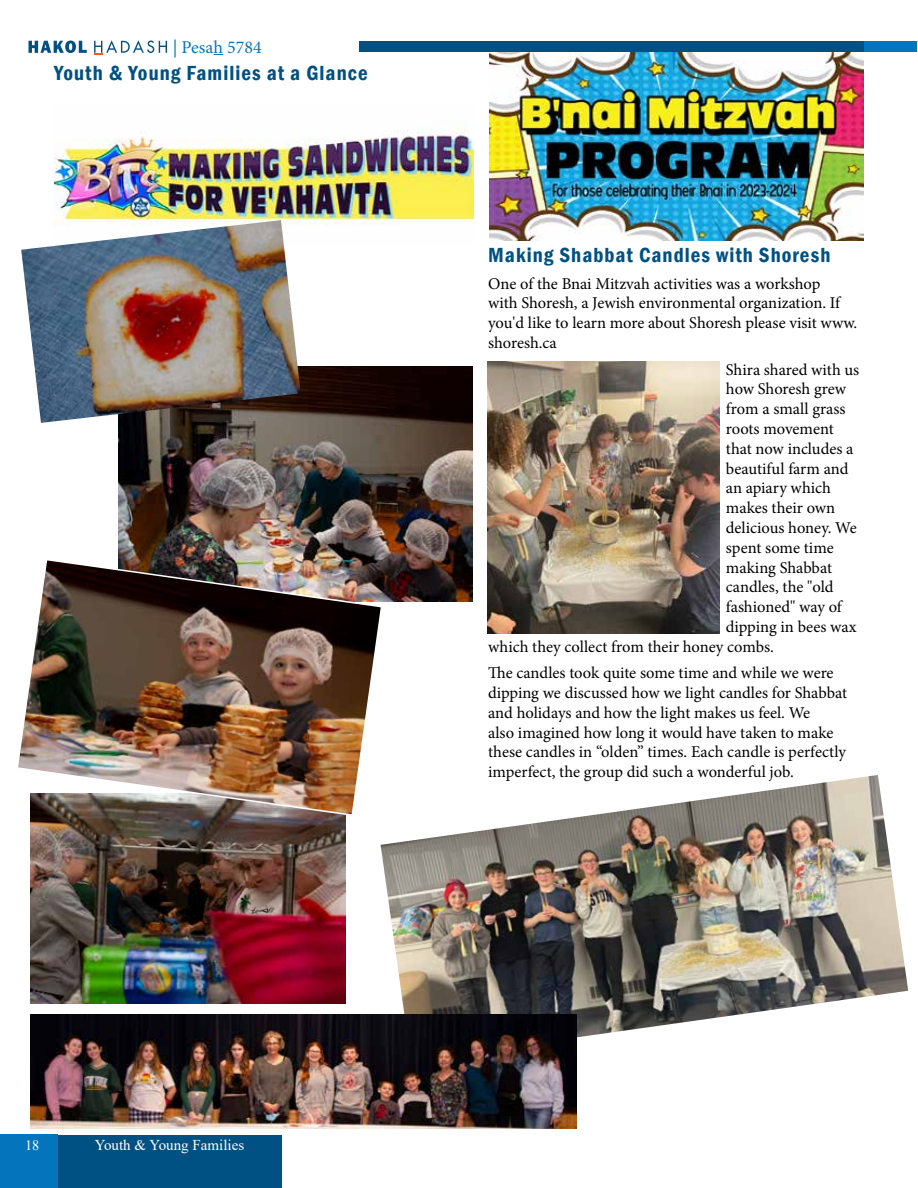
<style>
.page{position:relative;width:918px;height:1188px;background:#fff}
.page>*{position:absolute;margin:0;border:0;box-sizing:border-box;transform-origin:0 0}
.t1{font:600 condensed 21px "Franklin Gothic";letter-spacing:.05em;color:#005183}
.t2{font:18px "Minion Pro";color:#0475bc}
.t3{font:16.5px/19.8px "Minion Pro";letter-spacing:-.005em;color:#000}
.t4{font:15px "Times New Roman";color:#fff}
.t5{font:14.25px "Times New Roman";color:#fff}
</style>
<div class="page">
<div style="left:0;top:1135px;width:58px;height:53px;background:#0475bc"></div>
<div style="left:58px;top:1135px;width:223px;height:53px;background:#005183"></div>
<svg style="left:28px;top:41px;width:59px;height:12px"></svg>
<svg style="left:94px;top:40px;width:73px;height:14px"></svg>
<div style="left:359px;top:41px;width:545px;height:11px;background:#035083"></div>
<div style="left:865px;top:41px;width:52px;height:11px;background:#0475bc"></div>
<img style="left:30px;top:817px;width:315px;height:187px">
<img style="left:489px;top:53px;width:375px;height:187px">
<img style="left:381px;top:775px;width:527px;height:263px">
<img style="left:487px;top:362px;width:232px;height:272px">
<img style="left:54px;top:130px;width:420px;height:95px">
<img style="left:119px;top:366px;width:353px;height:236px">
<img style="left:18px;top:558px;width:365px;height:259px">
<img style="left:21px;top:220px;width:280px;height:203px">
<img style="left:30px;top:1014px;width:547px;height:114px">
<p class="t2" style="left:173px;top:35px;width:90px">| Pesah 5784</p>
<p class="t1" style="left:54px;top:58px;width:315px">Youth &amp; Young Families at a Glance</p>
<p class="t1" style="left:488px;top:241px;width:344px">Making Shabbat Candles with Shoresh</p>
<p class="t3" style="left:488px;top:273px;width:371px">One of the Bnai Mitzvah activities was a workshop<br>with Shoresh, a Jewish environmental organization. If you'd like to learn more about Shoresh please visit www. shoresh.ca</p>
<p class="t3" style="left:726px;top:359px;width:135px">Shira shared with us</p>
<p class="t3" style="left:726px;top:379px;width:122px">how Shoresh grew</p>
<p class="t3" style="left:726px;top:399px;width:121px">from a small grass</p>
<p class="t3" style="left:726px;top:419px;width:109px">roots movement</p>
<p class="t3" style="left:726px;top:439px;width:129px">that now includes a</p>
<p class="t3" style="left:726px;top:458px;width:124px">beautiful farm and</p>
<p class="t3" style="left:726px;top:478px;width:107px">an apiary which</p>
<p class="t3" style="left:726px;top:498px;width:111px">makes their own</p>
<p class="t3" style="left:726px;top:518px;width:132px">delicious honey. We</p>
<p class="t3" style="left:726px;top:538px;width:109px">spent some time</p>
<p class="t3" style="left:726px;top:557px;width:108px">making Shabbat</p>
<p class="t3" style="left:726px;top:577px;width:109px">candles, the "old</p>
<p class="t3" style="left:726px;top:597px;width:117px">fashioned" way of</p>
<p class="t3" style="left:726px;top:617px;width:132px">dipping in bees wax</p>
<p class="t3" style="left:488px;top:637px;width:287px">which they collect from their honey combs.</p>
<p class="t3" style="left:488px;top:663px;width:360px">The candles took quite some time and while we were dipping we discussed how we light candles for Shabbat and holidays and how the light makes us feel. We<br>also imagined how long it would have taken to make these candles in “olden” times. Each candle is perfectly imperfect, the group did such a wonderful job.</p>
<p class="t5" style="left:25px;top:1136px;width:16px">18</p>
<p class="t4" style="left:95px;top:1135px;width:151px">Youth &amp; Young Families</p>
</div>
